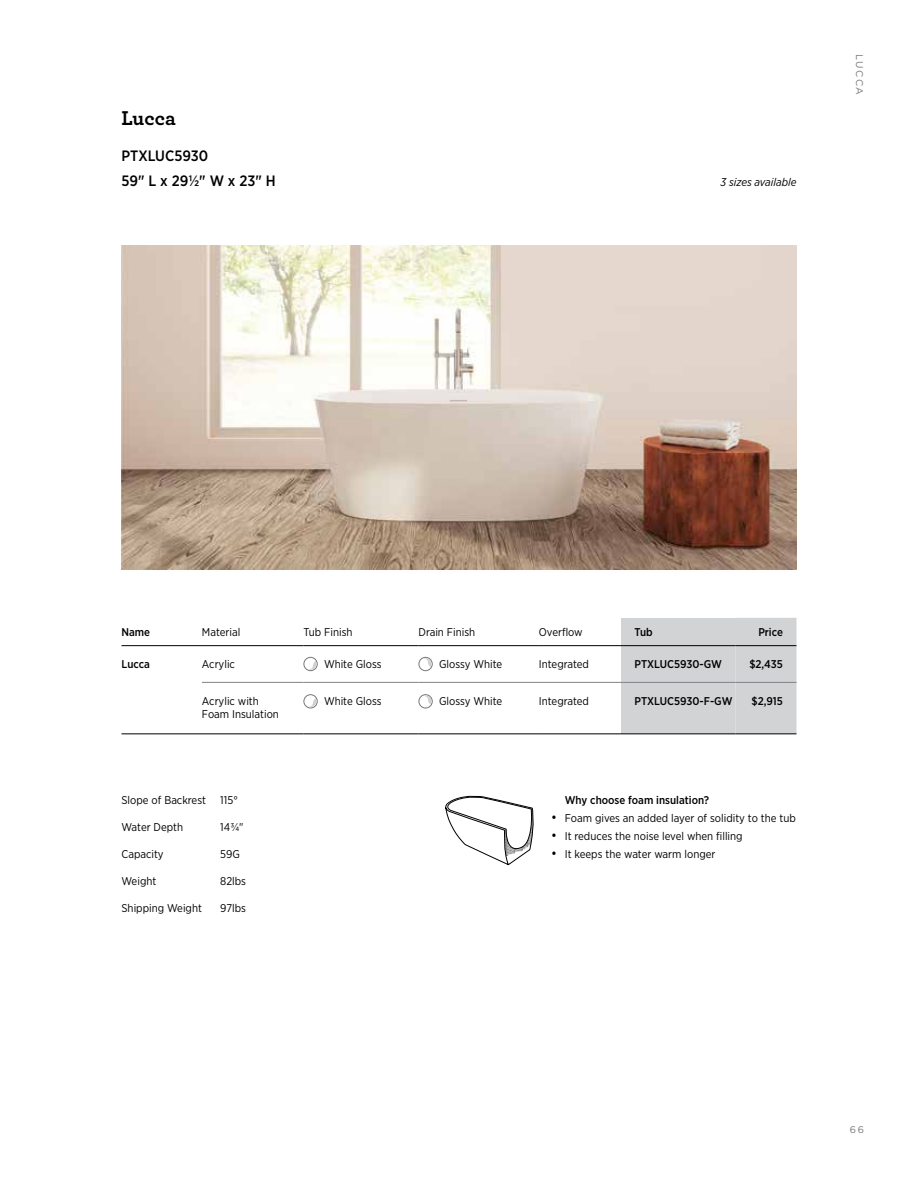
<style>
.page{position:relative;width:918px;height:1188px;background:#fff}
.page>*{position:absolute;margin:0;border:0;box-sizing:border-box;transform-origin:0 0}
.t1{font:700 21px "Archer";letter-spacing:-.005em;color:#000}
.t2{font:500 15px/24.9px "Gotham Narrow";color:#000}
.t3{font:11.25px/13.5px "Gotham Narrow";color:#000}
.t4{font:500 11.25px "Gotham Narrow";color:#000}
.t5{font:italic 11.25px "Gotham Narrow";color:#000}
.t6{font:9.75px "Gotham";letter-spacing:.15em;color:#797777}
.s1{font-size:13.5px}
</style>
<div class="page">
<svg style="left:445px;top:795px;width:89px;height:70px"></svg>
<div style="left:621px;top:618px;width:175px;height:116px;background:#d1d3d4"></div>
<hr style="left:122px;top:645px;width:80px;height:1px;background:#000">
<hr style="left:202px;top:645px;width:101px;height:1px;background:#000">
<svg style="left:303px;top:645px;width:21px;height:1px"></svg>
<hr style="left:324px;top:645px;width:94px;height:1px;background:#000">
<svg style="left:418px;top:645px;width:21px;height:1px"></svg>
<hr style="left:439px;top:645px;width:100px;height:1px;background:#000">
<hr style="left:621px;top:645px;width:114px;height:1px;background:#000">
<hr style="left:735px;top:645px;width:62px;height:1px;background:#000">
<hr style="left:122px;top:734px;width:80px;height:1px;background:#000">
<hr style="left:202px;top:734px;width:101px;height:1px;background:#000">
<svg style="left:303px;top:734px;width:21px;height:1px"></svg>
<hr style="left:324px;top:734px;width:94px;height:1px;background:#000">
<svg style="left:418px;top:734px;width:21px;height:1px"></svg>
<hr style="left:439px;top:734px;width:100px;height:1px;background:#000">
<hr style="left:621px;top:734px;width:114px;height:1px;background:#000">
<hr style="left:735px;top:734px;width:62px;height:1px;background:#000">
<hr style="left:539px;top:645px;width:82px;height:1px;background:#000">
<hr style="left:539px;top:734px;width:82px;height:1px;background:#000">
<hr style="left:202px;top:682px;width:101px;height:1px;background:#808285">
<svg style="left:303px;top:682px;width:21px;height:1px"></svg>
<hr style="left:324px;top:682px;width:94px;height:1px;background:#808285">
<svg style="left:418px;top:682px;width:21px;height:1px"></svg>
<hr style="left:439px;top:682px;width:100px;height:1px;background:#808285">
<hr style="left:539px;top:682px;width:82px;height:1px;background:#808285">
<hr style="left:621px;top:682px;width:114px;height:1px;background:#808285">
<hr style="left:735px;top:682px;width:62px;height:1px;background:#808285">
<div style="left:303px;top:657px;width:15px;height:14px;border:1px solid #797777;border-radius:50%"></div>
<svg style="left:308px;top:661px;width:8px;height:9px"></svg>
<div style="left:418px;top:657px;width:15px;height:14px;border:1px solid #797777;border-radius:50%"></div>
<svg style="left:424px;top:658px;width:7px;height:9px"></svg>
<div style="left:303px;top:694px;width:15px;height:14px;border:1px solid #797777;border-radius:50%"></div>
<svg style="left:308px;top:698px;width:8px;height:9px"></svg>
<div style="left:418px;top:694px;width:15px;height:14px;border:1px solid #797777;border-radius:50%"></div>
<svg style="left:425px;top:696px;width:6px;height:9px"></svg>
<img style="left:122px;top:245px;width:674px;height:324px">
<h1 class="t1" style="left:122px;top:101px;width:56px">Lucca</h1>
<h2 class="t2" style="left:122px;top:143px;width:156px">PTXLUC5930<br>59" L x 291/2" W x 23" H</h2>
<p class="t5" style="left:721px;top:175px;width:77px">3 sizes available</p>
<p class="t6" style="left:866px;top:54px;width:42px;rotate:90deg">LUCCA</p>
<p class="t4" style="left:122px;top:625px;width:30px">Name</p>
<p class="t3" style="left:202px;top:625px;width:40px">Material</p>
<p class="t3" style="left:303px;top:625px;width:51px">Tub Finish</p>
<p class="t3" style="left:418px;top:625px;width:58px">Drain Finish</p>
<p class="t3" style="left:539px;top:625px;width:45px">Overflow</p>
<p class="t4" style="left:635px;top:625px;width:20px">Tub</p>
<p class="t4" style="left:758px;top:625px;width:26px">Price</p>
<p class="t4" style="left:122px;top:657px;width:30px">Lucca</p>
<p class="t3" style="left:202px;top:657px;width:35px">Acrylic</p>
<p class="t3" style="left:324px;top:657px;width:59px">White Gloss</p>
<p class="t3" style="left:439px;top:657px;width:65px">Glossy White</p>
<p class="t3" style="left:539px;top:657px;width:52px">Integrated</p>
<p class="t4" style="left:634px;top:657px;width:89px">PTXLUC5930-GW</p>
<p class="t4" style="left:749px;top:657px;width:35px">$2,435</p>
<p class="t3" style="left:202px;top:694px;width:78px">Acrylic with<br>Foam Insulation</p>
<p class="t3" style="left:324px;top:694px;width:59px">White Gloss</p>
<p class="t3" style="left:439px;top:694px;width:65px">Glossy White</p>
<p class="t3" style="left:539px;top:694px;width:52px">Integrated</p>
<p class="t4" style="left:634px;top:694px;width:99px">PTXLUC5930-F-GW</p>
<p class="t4" style="left:752px;top:694px;width:33px">$2,915</p>
<p class="t3" style="left:121px;top:793px;width:86px">Slope of Backrest</p>
<p class="t3" style="left:220px;top:793px;width:19px">115°</p>
<p class="t3" style="left:121px;top:820px;width:63px">Water Depth</p>
<p class="t3" style="left:220px;top:820px;width:25px">143/4"</p>
<p class="t3" style="left:121px;top:847px;width:44px">Capacity</p>
<p class="t3" style="left:220px;top:847px;width:21px">59G</p>
<p class="t3" style="left:121px;top:874px;width:36px">Weight</p>
<p class="t3" style="left:220px;top:874px;width:27px">82lbs</p>
<p class="t3" style="left:121px;top:901px;width:82px">Shipping Weight</p>
<p class="t3" style="left:220px;top:901px;width:27px">97lbs</p>
<p class="t4" style="left:565px;top:793px;width:146px">Why choose foam insulation?</p>
<p class="t3" style="left:551px;top:812px;width:246px"><span class="s1">•</span> Foam gives an added layer of solidity to the tub</p>
<p class="t3" style="left:551px;top:830px;width:193px"><span class="s1">•</span> It reduces the noise level when filling</p>
<p class="t3" style="left:551px;top:848px;width:166px"><span class="s1">•</span> It keeps the water warm longer</p>
<p class="t6" style="left:850px;top:1124px;width:16px">66</p>
</div>
